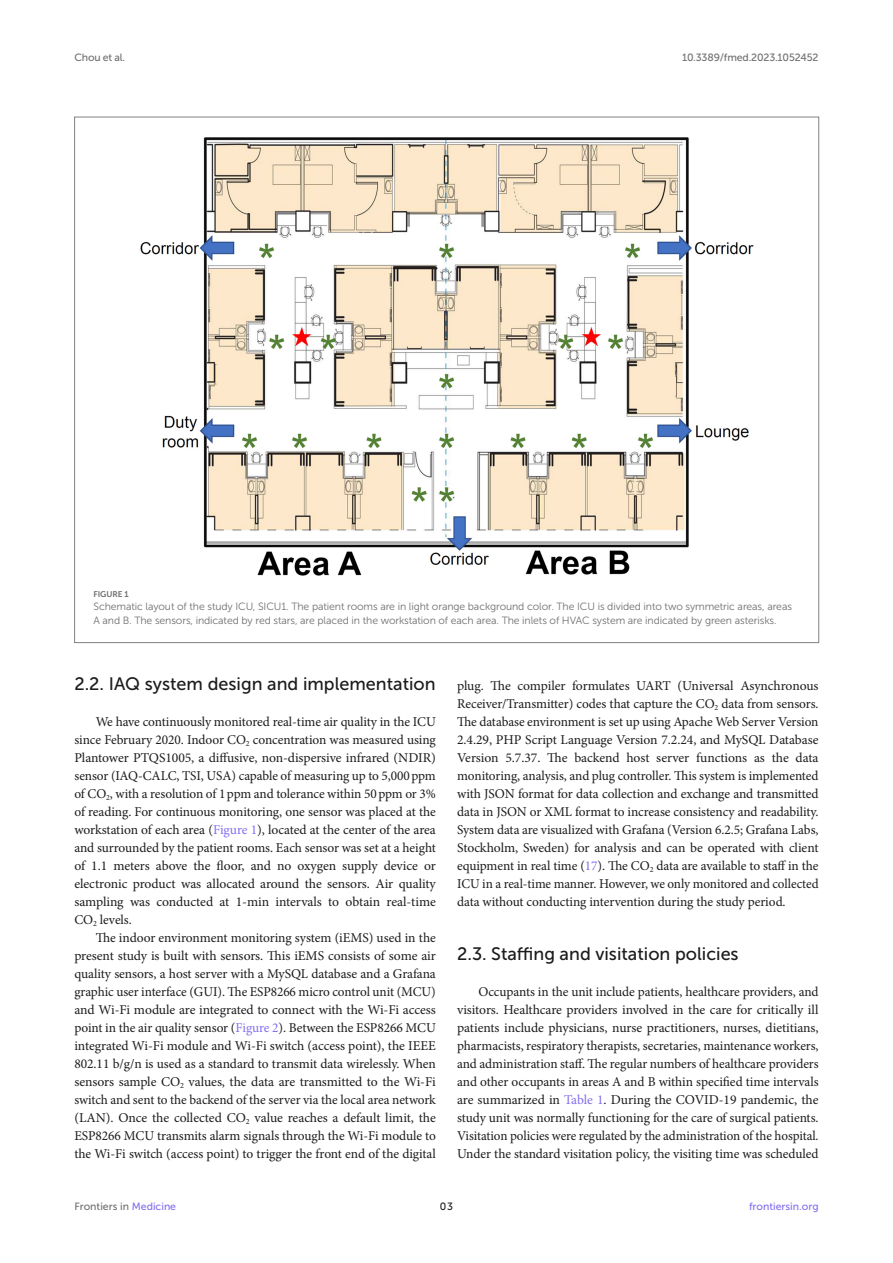
<style>
.page{position:relative;width:893px;height:1263px;background:#fff}
.page>*{position:absolute;margin:0;border:0;box-sizing:border-box;transform-origin:0 0}
.HEAD_2{font:18px "Museo Sans 500";color:#1b1c1b}
.TEXT{font:13.5px/18px "Minion Pro";letter-spacing:-.005em;color:#1b1c1b;text-align:justify}
.TEXT_FLUSH{font:13.5px/18px "Minion Pro";letter-spacing:-.005em;color:#1b1c1b;text-align:justify}
.FIG_LEG{font:10.5px/13.5px "Museo Sans 300";letter-spacing:-.01em;color:#706f70}
.t1{font:10.5px "Museo Sans 500";letter-spacing:-.015em;color:#706f70}
.t2{font:10.5px "Museo Sans 500";color:#856df0}
.t3{font:10.5px "Museo Sans 500";color:#1b1c1b}
.FIG_HD{font:8.25px "Museo Sans 700";letter-spacing:-.01em;color:#706f70}
.s1{color:#856df0}
</style>
<div class="page">
<img style="left:140px;top:137px;width:614px;height:439px">
<p class="t1" style="left:74px;top:51px;width:52px">Chou et al.</p>
<p class="t1" style="left:682px;top:51px;width:138px">10.3389/fmed.2023.1052452</p>
<p class="FIG_HD" style="left:94px;top:589px;width:37px">FIGURE 1</p>
<p class="FIG_LEG" style="left:94px;top:600px;width:700px">Schematic layout of the study ICU, SICU1. The patient rooms are in light orange background color. The ICU is divided into two symmetric areas, areas<br>A and B. The sensors, indicated by red stars, are placed in the workstation of each area. The inlets of HVAC system are indicated by green asterisks.</p>
<p class="HEAD_2" style="left:74px;top:674px;width:363px">2.2. IAQ system design and implementation</p>
<p class="TEXT_FLUSH" style="left:74px;top:713px;width:363px;text-indent:21px">We have continuously monitored real-time air quality in the ICU since February 2020. Indoor CO<sub>2</sub> concentration was measured using Plantower PTQS1005, a diffusive, non-dispersive infrared (NDIR) sensor (IAQ-CALC, TSI, USA) capable of measuring up to 5,000ppm of CO<sub>2</sub>, with a resolution of 1ppm and tolerance within 50ppm or 3% of reading. For continuous monitoring, one sensor was placed at the workstation of each area (<span class="s1">Figure 1</span>), located at the center of the area and surrounded by the patient rooms. Each sensor was set at a height of 1.1 meters above the floor, and no oxygen supply device or electronic product was allocated around the sensors. Air quality sampling was conducted at 1-min intervals to obtain real-time CO<sub>2</sub> levels.</p>
<p class="TEXT" style="left:74px;top:929px;width:363px;text-indent:21px">The indoor environment monitoring system (iEMS) used in the present study is built with sensors. This iEMS consists of some air quality sensors, a host server with a MySQL database and a Grafana graphic user interface (GUI). The ESP8266 micro control unit (MCU) and Wi-Fi module are integrated to connect with the Wi-Fi access point in the air quality sensor (<span class="s1">Figure 2</span>). Between the ESP8266 MCU integrated Wi-Fi module and Wi-Fi switch (access point), the IEEE 802.11 b/g/n is used as a standard to transmit data wirelessly. When sensors sample CO<sub>2</sub> values, the data are transmitted to the Wi-Fi switch and sent to the backend of the server via the local area network (LAN). Once the collected CO<sub>2</sub> value reaches a default limit, the ESP8266 MCU transmits alarm signals through the Wi-Fi module to the Wi-Fi switch (access point) to trigger the front end of the digital</p>
<p class="TEXT" style="left:457px;top:677px;width:363px">plug. The compiler formulates UART (Universal Asynchronous Receiver/Transmitter) codes that capture the CO<sub>2</sub> data from sensors.<br>The database environment is set up using Apache Web Server Version 2.4.29, PHP Script Language Version 7.2.24, and MySQL Database Version 5.7.37. The backend host server functions as the data monitoring, analysis, and plug controller. This system is implemented with JSON format for data collection and exchange and transmitted data in JSON or XML format to increase consistency and readability.<br>System data are visualized with Grafana (Version 6.2.5; Grafana Labs, Stockholm, Sweden) for analysis and can be operated with client equipment in real time (<span class="s1">17</span>). The CO<sub>2</sub> data are available to staff in the ICU in a real-time manner. However, we only monitored and collected data without conducting intervention during the study period.</p>
<p class="HEAD_2" style="left:457px;top:944px;width:283px">2.3. Staffing and visitation policies</p>
<p class="TEXT_FLUSH" style="left:457px;top:983px;width:363px;text-indent:21px">Occupants in the unit include patients, healthcare providers, and visitors. Healthcare providers involved in the care for critically ill patients include physicians, nurse practitioners, nurses, dietitians, pharmacists, respiratory therapists, secretaries, maintenance workers, and administration staff. The regular numbers of healthcare providers and other occupants in areas A and B within specified time intervals are summarized in <span class="s1">Table 1</span>. During the COVID-19 pandemic, the study unit was normally functioning for the care of surgical patients.<br>Visitation policies were regulated by the administration of the hospital.<br>Under the standard visitation policy, the visiting time was scheduled</p>
<p class="t1" style="left:74px;top:1200px;width:103px">Frontiers in <span class="s1">Medicine</span></p>
<p class="t3" style="left:440px;top:1200px;width:15px">03</p>
<p class="t2" style="left:749px;top:1200px;width:71px">frontiersin.org</p>
</div>
